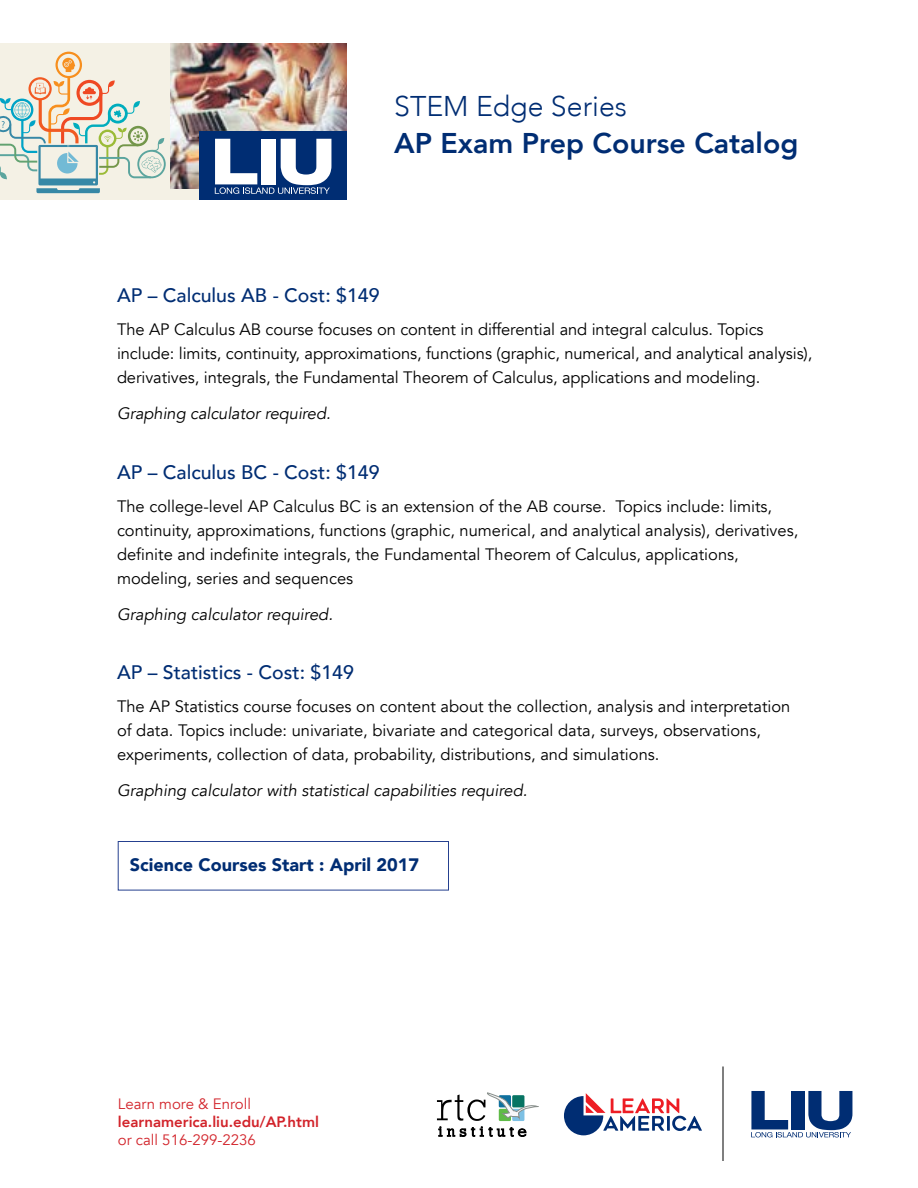
<style>
.page{position:relative;width:918px;height:1188px;background:#fff}
.page>*{position:absolute;margin:0;border:0;box-sizing:border-box;transform-origin:0 0}
.t1{font:800 28.5px "Avenir";color:#002d73}
.t2{font:300 28.5px "Avenir";color:#002d73}
.t3{font:500 19.5px "Avenir";color:#002d73}
.t4{font:900 18px "Avenir";color:#002d73}
.t5{font:16.5px/24px "Avenir";color:#000}
.t6{font:italic 16.5px "Avenir";color:#000}
.t7{font:15px "Avenir";color:#d2232a}
.t8{font:800 15px "Avenir";color:#d2232a}
</style>
<div class="page">
<svg style="left:439px;top:1127px;width:87px;height:10px"></svg>
<svg style="left:437px;top:1093px;width:101px;height:28px"></svg>
<div style="left:564px;top:1096px;width:39px;height:39px;background:#002d73;border-radius:20px"></div>
<svg style="left:586px;top:1093px;width:116px;height:38px"></svg>
<hr style="left:723px;top:1066px;width:1px;height:95px;background:#000">
<div style="left:0;top:43px;width:171px;height:157px;background:#f4f1e5"></div>
<svg style="left:0;top:52px;width:166px;height:141px"></svg>
<img style="left:170px;top:43px;width:177px;height:146px">
<div style="left:199px;top:132px;width:148px;height:68px;background:#002d73"></div>
<svg style="left:215px;top:139px;width:116px;height:55px"></svg>
<svg style="left:751px;top:1091px;width:101px;height:46px"></svg>
<div style="left:118px;top:841px;width:331px;height:49px;border:1px solid #25408f"></div>
<h1 class="t2" style="left:394px;top:89px;width:234px">STEM Edge Series</h1>
<h1 class="t1" style="left:394px;top:121px;width:406px">AP Exam Prep Course Catalog</h1>
<p class="t3" style="left:117px;top:278px;width:264px">AP – Calculus AB - Cost: $149</p>
<p class="t5" style="left:117px;top:318px;width:697px">The AP Calculus AB course focuses on content in differential and integral calculus. Topics include: limits, continuity, approximations, functions (graphic, numerical, and analytical analysis), derivatives, integrals, the Fundamental Theorem of Calculus, applications and modeling.</p>
<p class="t6" style="left:117px;top:404px;width:215px">Graphing calculator required.</p>
<p class="t3" style="left:117px;top:455px;width:264px">AP – Calculus BC - Cost: $149</p>
<p class="t5" style="left:117px;top:494px;width:683px">The college-level AP Calculus BC is an extension of the AB course. Topics include: limits, continuity, approximations, functions (graphic, numerical, and analytical analysis), derivatives, definite and indefinite integrals, the Fundamental Theorem of Calculus, applications, modeling, series and sequences</p>
<p class="t6" style="left:117px;top:604px;width:217px">Graphing calculator required.</p>
<p class="t3" style="left:117px;top:655px;width:238px">AP – Statistics - Cost: $149</p>
<p class="t5" style="left:117px;top:695px;width:675px">The AP Statistics course focuses on content about the collection, analysis and interpretation of data. Topics include: univariate, bivariate and categorical data, surveys, observations, experiments, collection of data, probability, distributions, and simulations.</p>
<p class="t6" style="left:117px;top:780px;width:412px">Graphing calculator with statistical capabilities required.</p>
<p class="t4" style="left:130px;top:849px;width:291px">Science Courses Start : April 2017</p>
<p class="t7" style="left:118px;top:1094px;width:135px">Learn more &amp; Enroll</p>
<p class="t8" style="left:118px;top:1110px;width:203px">learnamerica.liu.edu/AP.html</p>
<p class="t7" style="left:118px;top:1130px;width:139px">or call 516-299-2236</p>
</div>
